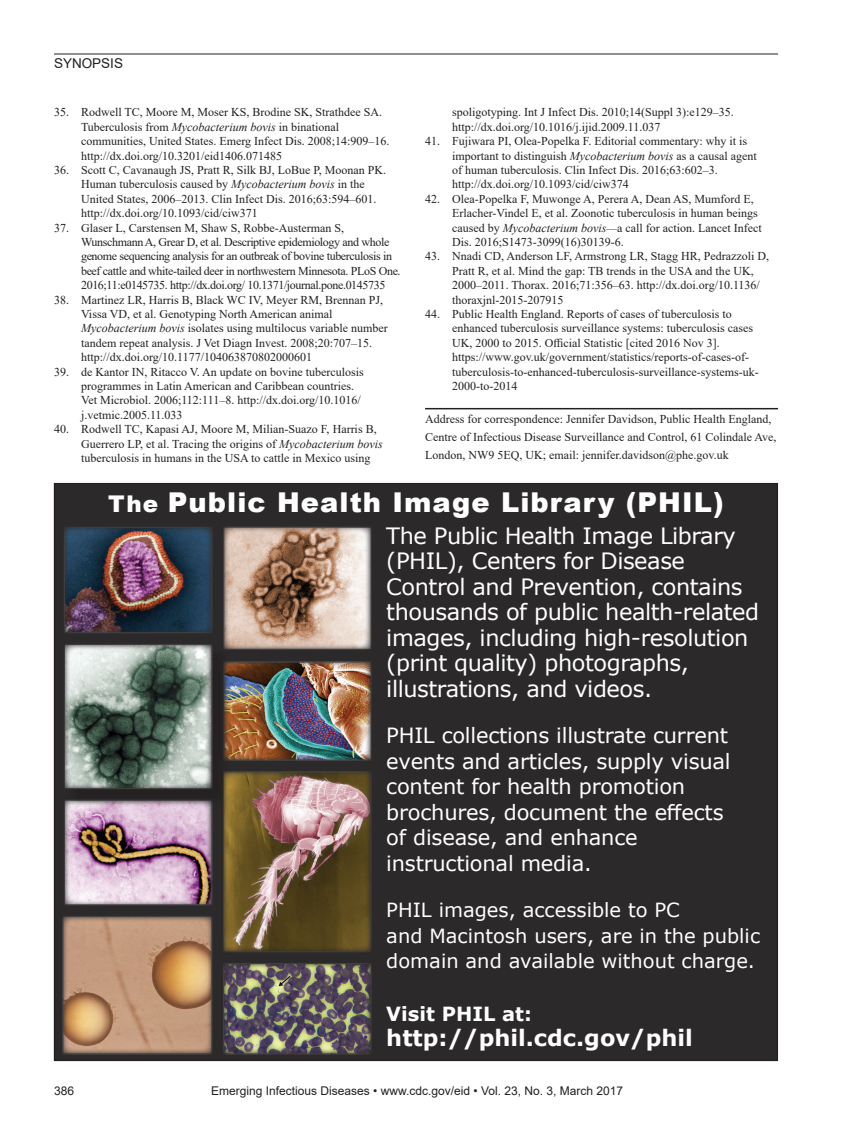
<style>
.page{position:relative;width:851px;height:1134px;background:#fff}
.page>*{position:absolute;margin:0;border:0;box-sizing:border-box;transform-origin:0 0}
.t1{font:900 27.3px "Arial";letter-spacing:.04em;color:#fff}
.t2{font:22.5px/25.5px "Verdana";letter-spacing:-.02em;color:#fff}
.t3{font:700 22.5px "Verdana";color:#fff}
.t4{font:21px/25.5px "Verdana";letter-spacing:-.01em;color:#fff}
.t5{font:19.5px/25.5px "Verdana";color:#fff}
.t6{font:700 19.5px "Verdana";color:#fff}
.t7{font:13.5px "Arial";color:#231f20}
.t8{font:12px/14.4px "Times New Roman";color:#231f20}
.t9{font:12px/14.4px "Times New Roman";letter-spacing:-.03em;color:#231f20}
.t10{font:12px "Arial";color:#231f20}
.s1{font-style:italic}
.s2{font-size:23.1px}
</style>
<div class="page">
<hr style="left:54px;top:54px;width:724px;height:1px;background:#231f20">
<hr style="left:425px;top:408px;width:353px;height:1px;background:#231f20">
<div style="left:54px;top:484px;width:723px;height:576px;background:#2b292a"></div>
<img style="left:225px;top:965px;width:145px;height:88px">
<div style="left:223px;top:963px;width:149px;height:92px;border:1px solid #636366"></div>
<img style="left:66px;top:529px;width:145px;height:103px">
<div style="left:64px;top:527px;width:149px;height:107px;border:1px solid #636366"></div>
<img style="left:231px;top:663px;width:139px;height:96px">
<div style="left:223px;top:661px;width:149px;height:100px;border:1px solid #636366"></div>
<img style="left:225px;top:529px;width:145px;height:119px">
<div style="left:223px;top:527px;width:149px;height:123px;border:1px solid #636366"></div>
<img style="left:66px;top:808px;width:145px;height:96px">
<div style="left:64px;top:799px;width:149px;height:107px;border:1px solid #636366"></div>
<div style="left:66px;top:646px;width:165px;height:162px;background:#231f20;opacity:.75"></div>
<img style="left:66px;top:646px;width:145px;height:141px">
<div style="left:64px;top:644px;width:149px;height:145px;border:1px solid #636366"></div>
<img style="left:225px;top:773px;width:145px;height:178px">
<div style="left:223px;top:771px;width:149px;height:182px;border:1px solid #636366"></div>
<img style="left:64px;top:918px;width:146px;height:135px">
<div style="left:62px;top:916px;width:150px;height:139px;border:1px solid #636366"></div>
<p class="t7" style="left:54px;top:54px;width:71px">SYNOPSIS</p>
<p class="t8" style="left:81px;top:105px;width:310px;text-indent:-27px">35. Rodwell TC, Moore M, Moser KS, Brodine SK, Strathdee SA.<br>Tuberculosis from <span class="s1">Mycobacterium bovis</span> in binational communities, United States. Emerg Infect Dis. 2008;14:909–16. http://dx.doi.org/10.3201/eid1406.071485</p>
<p class="t8" style="left:81px;top:162px;width:307px;text-indent:-27px">36. Scott C, Cavanaugh JS, Pratt R, Silk BJ, LoBue P, Moonan PK.<br>Human tuberculosis caused by <span class="s1">Mycobacterium bovis</span> in the United States, 2006–2013. Clin Infect Dis. 2016;63:594–601. http://dx.doi.org/10.1093/cid/ciw371</p>
<p class="t9" style="left:81px;top:220px;width:321px;text-indent:-27px">37. Glaser L, Carstensen M, Shaw S, Robbe-Austerman S, Wunschmann A, Grear D, et al. Descriptive epidemiology and whole genome sequencing analysis for an outbreak of bovine tuberculosis in beef cattle and white-tailed deer in northwestern Minnesota. PLoS One.<br>2016;11:e0145735. http://dx.doi.org/ 10.1371/journal.pone.0145735</p>
<p class="t8" style="left:81px;top:292px;width:308px;text-indent:-27px">38. Martinez LR, Harris B, Black WC IV, Meyer RM, Brennan PJ, Vissa VD, et al. Genotyping North American animal <span class="s1">Mycobacterium bovis</span> isolates using multilocus variable number tandem repeat analysis. J Vet Diagn Invest. 2008;20:707–15. http://dx.doi.org/10.1177/104063870802000601</p>
<p class="t8" style="left:81px;top:364px;width:284px;text-indent:-27px">39. de Kantor IN, Ritacco V. An update on bovine tuberculosis programmes in Latin American and Caribbean countries.<br>Vet Microbiol. 2006;112:111–8. http://dx.doi.org/10.1016/ j.vetmic.2005.11.033</p>
<p class="t8" style="left:81px;top:422px;width:303px;text-indent:-27px">40. Rodwell TC, Kapasi AJ, Moore M, Milian-Suazo F, Harris B,<br>Guerrero LP, et al. Tracing the origins of <span class="s1">Mycobacterium bovis </span>tuberculosis in humans in the USA to cattle in Mexico using</p>
<p class="t8" style="left:452px;top:105px;width:283px">spoligotyping. Int J Infect Dis. 2010;14(Suppl 3):e129–35. http://dx.doi.org/10.1016/j.ijid.2009.11.037</p>
<p class="t8" style="left:452px;top:134px;width:306px;text-indent:-27px">41. Fujiwara PI, Olea-Popelka F. Editorial commentary: why it is important to distinguish <span class="s1">Mycobacterium bovis</span> as a causal agent of human tuberculosis. Clin Infect Dis. 2016;63:602–3. http://dx.doi.org/10.1093/cid/ciw374</p>
<p class="t8" style="left:452px;top:191px;width:311px;text-indent:-27px">42. Olea-Popelka F, Muwonge A, Perera A, Dean AS, Mumford E, Erlacher-Vindel E, et al. Zoonotic tuberculosis in human beings caused by <span class="s1">Mycobacterium bovis—</span>a call for action. Lancet Infect Dis. 2016;S1473-3099(16)30139-6.</p>
<p class="t8" style="left:452px;top:249px;width:319px;text-indent:-27px">43. Nnadi CD, Anderson LF, Armstrong LR, Stagg HR, Pedrazzoli D, Pratt R, et al. Mind the gap: TB trends in the USA and the UK, 2000–2011. Thorax. 2016;71:356–63. http://dx.doi.org/10.1136/ thoraxjnl-2015-207915</p>
<p class="t8" style="left:452px;top:306px;width:308px;text-indent:-27px">44. Public Health England. Reports of cases of tuberculosis to enhanced tuberculosis surveillance systems: tuberculosis cases UK, 2000 to 2015. Official Statistic [cited 2016 Nov 3]. https://www.gov.uk/government/statistics/reports-of-cases-of&shy;tuberculosis-to-enhanced-tuberculosis-surveillance-systems-uk-2000-to-2014</p>
<p class="t8" style="left:425px;top:410px;width:353px;line-height:18px">Address for correspondence: Jennifer Davidson, Public Health England,<br>Centre of Infectious Disease Surveillance and Control, 61 Colindale Ave,<br>London, NW9 5EQ, UK; email: jennifer.davidson@phe.gov.uk</p>
<h1 class="t1" style="left:108px;top:483px;width:617px"><span class="s2">The</span> Public Health Image Library (PHIL)</h1>
<h2 class="t2" style="left:386px;top:523px;width:374px">The Public Health Image Library (PHIL), Centers for Disease<br>Control and Prevention, contains thousands of public health-related images, including high-resolution (print quality) photographs, illustrations, and videos.</h2>
<h3 class="t4" style="left:386px;top:723px;width:346px">PHIL collections illustrate current events and articles, supply visual content for health promotion brochures, document the effects of disease, and enhance instructional media.</h3>
<h3 class="t5" style="left:386px;top:897px;width:375px">PHIL images, accessible to PC<br>and Macintosh users, are in the public domain and available without charge.</h3>
<h3 class="t6" style="left:386px;top:1000px;width:147px">Visit PHIL at:</h3>
<h2 class="t3" style="left:386px;top:1022px;width:308px">http://phil.cdc.gov/phil</h2>
<p class="t10" style="left:54px;top:1083px;width:22px">386</p>
<p class="t10" style="left:211px;top:1083px;width:413px">Emerging Infectious Diseases • www.cdc.gov/eid • Vol. 23, No. 3, March 2017</p>
</div>
